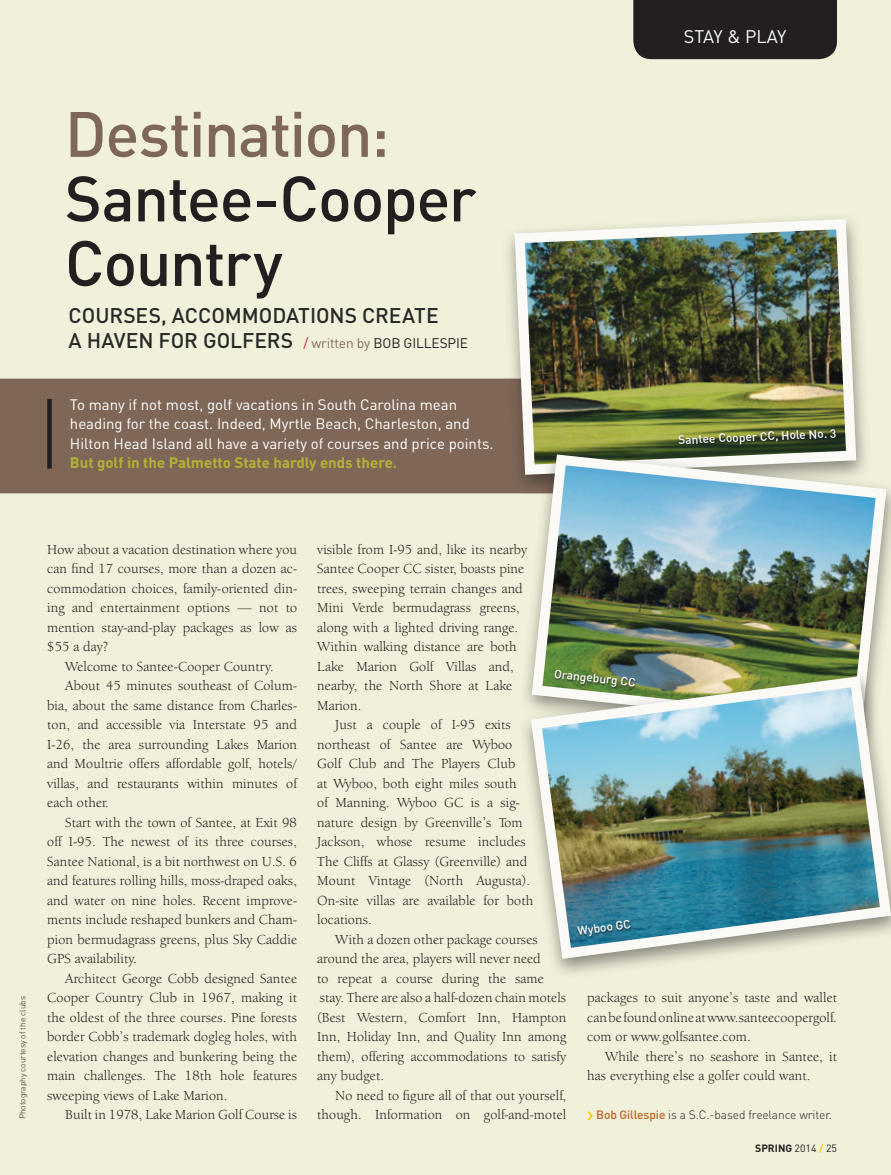
<style>
.page{position:relative;width:891px;height:1175px;background:#fff}
.page>*{position:absolute;margin:0;border:0;box-sizing:border-box;transform-origin:0 0}
.t1{font:500 63px/64.5px "DIN";letter-spacing:-.025em;color:#231f20}
.t2{font:500 21px/25.5px "DIN";letter-spacing:-.005em;color:#282928}
.t3{font:18px "DIN";letter-spacing:-.02em;color:#fff}
.t4{font:15px/19.5px "DIN";color:#fff}
.t5{font:14.25px/19.5px "Berkeley Oldstyle IT Cby BT";letter-spacing:.01em;color:#231f20;text-align:justify}
.t6{font:500 12px "DIN";color:#fff}
.t7{font:300 12px "DIN";letter-spacing:-.01em;color:#231f20}
.t8{font:700 10.5px "DIN";color:#231f20}
.t9{font:300 8.25px "DIN";color:#231f20}
.s1{color:#7f6757}
.s2{font-weight:400;font-size:13.65px;color:#d7171f}
.s3{font-weight:400;font-size:13.65px;color:#7f6757}
.s4{font-weight:400;font-size:13.65px;color:#231f20}
.s5{font-weight:700;color:#b3b334}
.s6{font-weight:500;color:#bf6325}
.s7{font-weight:400}
.s8{color:#fbcb13}
</style>
<div class="page">
<div style="left:0;top:0;width:891px;height:1174px;background:#f1f1db"></div>
<div style="left:633px;top:0;width:204px;height:59px;background:#231f20"></div>
<div style="left:0;top:378px;width:501px;height:115px;background:#7f6757"></div>
<div style="left:47px;top:399px;width:5px;height:69px;background:#231f20"></div>
<div style="left:501px;top:211px;width:371px;height:285px;background:#231f20;opacity:.51"></div>
<img style="left:509px;top:214px;width:352px;height:266px">
<div style="left:519px;top:447px;width:372px;height:303px;background:#231f20;opacity:.51"></div>
<img style="left:526px;top:449px;width:365px;height:219px">
<div style="left:518px;top:668px;width:373px;height:311px;background:#231f20;opacity:.51"></div>
<img style="left:525px;top:670px;width:366px;height:294px">
<div style="left:577px;top:920px;width:56px;height:18px;background:#231f20;opacity:.72"></div>
<div style="left:678px;top:428px;width:160px;height:18px;background:#231f20;opacity:.72"></div>
<p class="t1" style="left:65px;top:100px;width:413px"><span class="s1">Destination:<br></span>Santee-Cooper<br>Country</p>
<p class="t2" style="left:69px;top:301px;width:401px">COURSES, ACCOMMODATIONS CREATE<br>A HAVEN FOR GOLFERS <span class="s2">/</span> <span class="s3">written by</span> <span class="s4">BOB GILLESPIE</span></p>
<p class="t4" style="left:70px;top:395px;width:425px">To many if not most, golf vacations in South Carolina mean heading for the coast. Indeed, Myrtle Beach, Charleston, and Hilton Head Island all have a variety of courses and price points.<br><span class="s5">But golf in the Palmetto State hardly ends there.</span></p>
<p class="t3" style="left:684px;top:27px;width:104px">STAY &amp; PLAY</p>
<p class="t6" style="left:678px;top:432px;width:160px;rotate:-3deg">Santee Cooper CC, Hole No. 3</p>
<p class="t9" style="left:17px;top:1119px;width:125px;rotate:-90deg">Photography courtesy of the clubs</p>
<p class="t5" style="left:47px;top:539px;width:251px">How about a vacation destination where you can find 17 courses, more than a dozen ac&shy;commodation choices, family-oriented din&shy;ing and entertainment options — not to mention stay-and-play packages as low as $55 a day?</p>
<p class="t5" style="left:65px;top:656px;width:210px">Welcome to Santee-Cooper Country.</p>
<p class="t5" style="left:47px;top:676px;width:251px;text-indent:18px">About 45 minutes southeast of Colum&shy;bia, about the same distance from Charles&shy;ton, and accessible via Interstate 95 and I-26, the area surrounding Lakes Marion and Moultrie offers affordable golf, hotels/ villas, and restaurants within minutes of each other.</p>
<p class="t5" style="left:47px;top:812px;width:251px;text-indent:18px">Start with the town of Santee, at Exit 98 off I-95. The newest of its three courses, Santee National, is a bit northwest on U.S. 6 and features rolling hills, moss-draped oaks, and water on nine holes. Recent improve&shy;ments include reshaped bunkers and Cham&shy;pion bermudagrass greens, plus Sky Caddie GPS availability.</p>
<p class="t5" style="left:47px;top:968px;width:251px;text-indent:18px">Architect George Cobb designed Santee Cooper Country Club in 1967, making it the oldest of the three courses. Pine forests border Cobb’s trademark dogleg holes, with elevation changes and bunkering being the main challenges. The 18th hole features sweeping views of Lake Marion.</p>
<p class="t5" style="left:65px;top:1105px;width:233px">Built in 1978, Lake Marion Golf Course is</p>
<p class="t5" style="left:317px;top:539px;width:212px;text-align:left">visible from I-95 and, like its nearby<br>Santee Cooper CC sister, boasts pine trees, sweeping terrain changes and<br>Mini Verde bermudagrass greens, along with a lighted driving range.<br>Within walking distance are both<br>Lake Marion Golf Villas and, nearby, the North Shore at Lake<br>Marion.</p>
<p class="t5" style="left:317px;top:715px;width:218px;text-align:left;text-indent:18px">Just a couple of I-95 exits northeast of Santee are Wyboo<br>Golf Club and The Players Club<br>at Wyboo, both eight miles south<br>of Manning. Wyboo GC is a sig&shy;nature design by Greenville’s Tom<br>Jackson, whose resume includes<br>The Cliffs at Glassy (Greenville) and<br>Mount Vintage (North Augusta).<br>On-site villas are available for both locations.</p>
<p class="t5" style="left:317px;top:929px;width:251px;text-align:left;text-indent:18px">With a dozen other package courses around the area, players will never need<br>to repeat a course during the same stay. There are also a half-dozen chain motels (Best Western, Comfort Inn, Hampton Inn, Holiday Inn, and Quality Inn among them), offering accommodations to satisfy any budget.</p>
<p class="t5" style="left:335px;top:1085px;width:233px">No need to figure all of that out yourself,</p>
<p class="t6" style="left:555px;top:665px;width:84px;rotate:6deg">Orangeburg CC</p>
<p class="t6" style="left:577px;top:922px;width:55px;rotate:-7deg">Wyboo GC</p>
<p class="t5" style="left:587px;top:988px;width:251px">packages to suit anyone’s taste and wallet can be found online at www.santeecoopergolf. com or www.golfsantee.com.</p>
<p class="t5" style="left:587px;top:1046px;width:251px;text-indent:18px">While there’s no seashore in Santee, it has everything else a golfer could want.</p>
<p class="t7" style="left:596px;top:1107px;width:237px"><span class="s6">Bob Gillespie</span> is a S.C.-based freelance writer.</p>
<p class="t5" style="left:317px;top:1105px;width:251px">though. Information on golf-and-motel</p>
<p class="t8" style="left:755px;top:1140px;width:83px">SPRING <span class="s7">2014</span> <span class="s8">/</span> <span class="s7">25</span></p>
</div>
